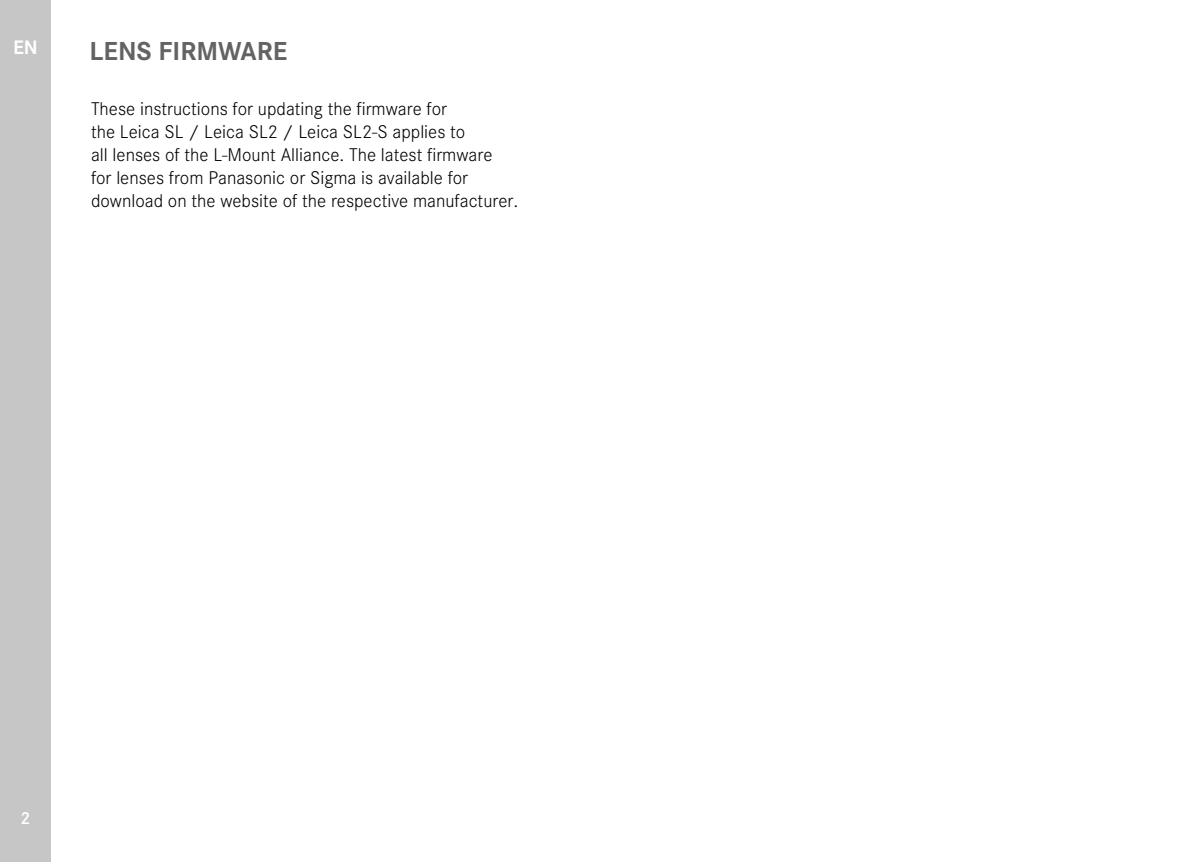
<style>
.page{position:relative;width:1200px;height:862px;background:#fff}
.page>*{position:absolute;margin:0;border:0;box-sizing:border-box;transform-origin:0 0}
.Heading____Heading_0{font:700 27px "Corporate S";color:#646363}
.t1{font:700 20.25px "Corporate S";color:#fff}
.t2{font:300 19.12px/22.9px "Corporate S";color:#000}
.t3{font:600 18px "Corporate S";color:#fff}
</style>
<div class="page">
<div style="left:0;top:0;width:51px;height:861px;background:#c6c6c6"></div>
<p class="t1" style="left:13px;top:32px;width:26px">EN</p>
<p class="Heading____Heading_0" style="left:90px;top:29px;width:199px">LENS FIRMWARE</p>
<p class="t2" style="left:91px;top:97px;width:429px">These instructions for updating the firmware for<br>the Leica SL / Leica SL2 / Leica SL2-S applies to<br>all lenses of the L-Mount Alliance. The latest firmware<br>for lenses from Panasonic or Sigma is available for download on the website of the respective manufacturer.</p>
<p class="t3" style="left:21px;top:803px;width:11px">2</p>
</div>
